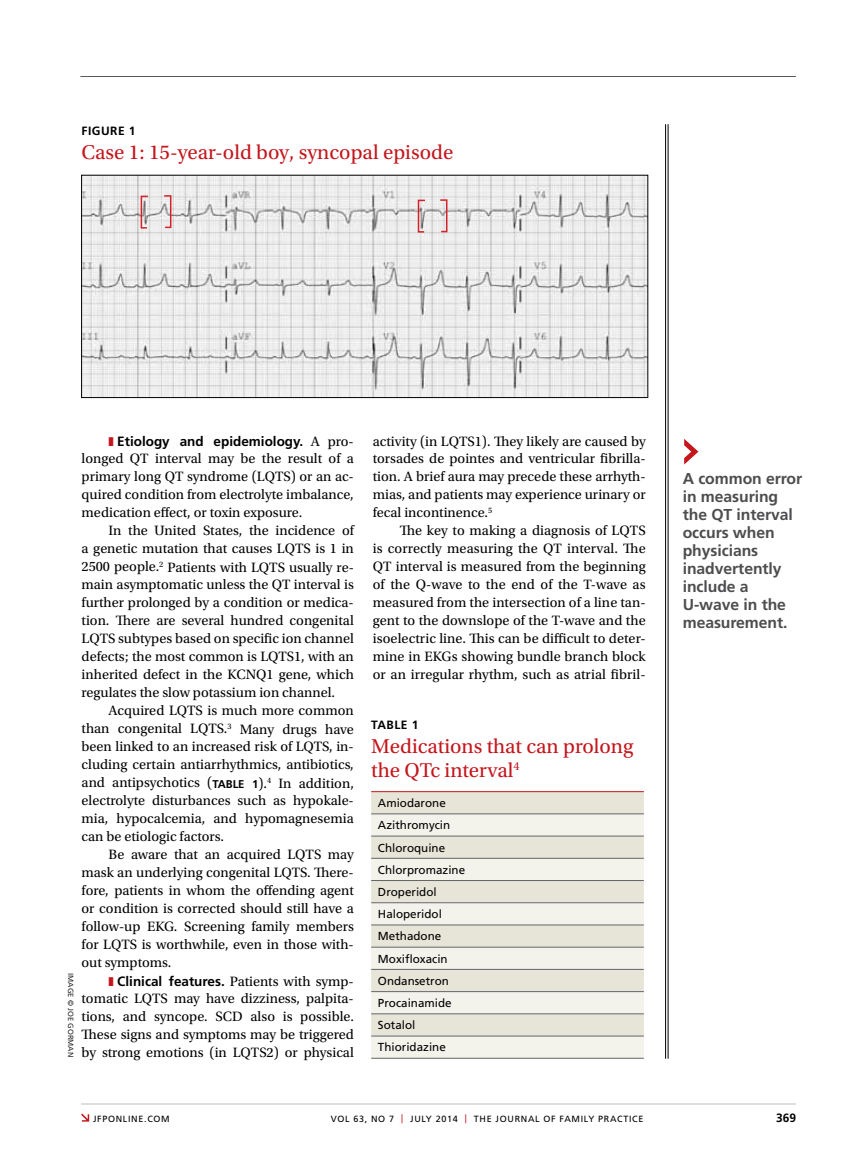
<style>
.page{position:relative;width:851px;height:1161px;background:#fff}
.page>*{position:absolute;margin:0;border:0;box-sizing:border-box;transform-origin:0 0}
.t1{font:21px/24px "Utopia Std";color:#c4161c}
.t2{font:700 15.75px/18px "Frutiger LT Std";letter-spacing:-.005em;color:#4d4d4f}
.t3{font:14.25px/18px "Utopia Std";color:#000;text-align:justify}
.t4{font:700 13.5px "Frutiger LT Std";color:#000}
.t5{font:700 12px "Frutiger LT Std";letter-spacing:.04em;color:#000}
.t6{font:11.7px/22.2px "Frutiger LT Std";color:#000}
.t7{font:9px "Frutiger LT Std";letter-spacing:.075em;color:#000}
.t8{font:7.5px "Frutiger LT Std";letter-spacing:.01em;color:#292829}
.s1{font-family:"Utopia Std";font-weight:400;font-size:14.25px}
.s2{font-family:"Frutiger LT Std";font-weight:700;font-size:11.25px}
.s3{color:#c4161c}
</style>
<div class="page">
<svg style="left:81px;top:1114px;width:8px;height:8px"></svg>
<hr style="left:81px;top:1104px;width:715px;height:1px;background:#bcbec0">
<hr style="left:667px;top:124px;width:1px;height:935px;background:#000">
<hr style="left:665px;top:124px;width:1px;height:935px;background:#000">
<hr style="left:80px;top:76px;width:715px;height:1px;background:#58595b">
<svg style="left:684px;top:439px;width:14px;height:26px"></svg>
<div style="left:371px;top:792px;width:272px;height:21px;background:#e7e5d8"></div>
<svg style="left:371px;top:814px;width:272px;height:244px;background:#ebeae0"></svg>
<hr style="left:371px;top:813px;width:272px;height:1px;background:#636466">
<hr style="left:371px;top:836px;width:272px;height:1px;background:#636466">
<hr style="left:371px;top:858px;width:272px;height:1px;background:#636466">
<hr style="left:371px;top:880px;width:272px;height:1px;background:#636466">
<hr style="left:371px;top:902px;width:272px;height:1px;background:#636466">
<hr style="left:371px;top:925px;width:272px;height:1px;background:#636466">
<hr style="left:371px;top:947px;width:272px;height:1px;background:#636466">
<hr style="left:371px;top:969px;width:272px;height:1px;background:#636466">
<hr style="left:371px;top:991px;width:272px;height:1px;background:#636466">
<hr style="left:371px;top:1013px;width:272px;height:1px;background:#636466">
<hr style="left:371px;top:1036px;width:272px;height:1px;background:#636466">
<hr style="left:371px;top:1058px;width:272px;height:1px;background:#636466">
<hr style="left:371px;top:791px;width:272px;height:1px;background:#c4161c">
<img style="left:83px;top:177px;width:563px;height:219px">
<div style="left:81px;top:175px;width:567px;height:223px;border:1px solid #000"></div>
<svg style="left:417px;top:199px;width:9px;height:34px"></svg>
<svg style="left:140px;top:195px;width:9px;height:34px"></svg>
<svg style="left:163px;top:194px;width:9px;height:35px"></svg>
<svg style="left:438px;top:199px;width:10px;height:34px"></svg>
<p class="t5" style="left:82px;top:124px;width:56px">FIGURE 1</p>
<h1 class="t1" style="left:82px;top:141px;width:373px">Case 1: 15-year-old boy, syncopal episode</h1>
<p class="t8" style="left:75px;top:973px;width:86px;rotate:90deg">I mage © Joe gorman</p>
<p class="t4" style="left:117px;top:433px;width:238px">Etiology and epidemiology. <span class="s1">A pro-</span></p>
<p class="t3" style="left:82px;top:450px;width:274px">longed QT interval may be the result of a primary long QT syndrome (LQTS) or an ac&shy;quired condition from electrolyte imbalance, medication effect, or toxin exposure.</p>
<p class="t3" style="left:82px;top:522px;width:274px;text-indent:27px">In the United States, the incidence of a genetic mutation that causes LQTS is 1 in 2500 people.<sup>2</sup> Patients with LQTS usually re&shy;main asymptomatic unless the QT interval is further prolonged by a condition or medica&shy;tion. There are several hundred congenital LQTS subtypes based on specific ion channel defects; the most common is LQTS1, with an inherited defect in the KCNQ1 gene, which regulates the slow potassium ion channel.</p>
<p class="t3" style="left:82px;top:702px;width:274px;text-indent:27px">Acquired LQTS is much more common than congenital LQTS.<sup>3</sup> Many drugs have been linked to an increased risk of LQTS, in&shy;cluding certain antiarrhythmics, antibiotics, and antipsychotics (<span class="s2">TABLE 1</span>).<sup>4</sup> In addition, electrolyte disturbances such as hypokale&shy;mia, hypocalcemia, and hypomagnesemia can be etiologic factors.</p>
<p class="t3" style="left:82px;top:846px;width:274px;text-indent:27px">Be aware that an acquired LQTS may mask an underlying congenital LQTS. There&shy;fore, patients in whom the offending agent or condition is corrected should still have a follow-up EKG. Screening family members for LQTS is worthwhile, even in those with&shy;out symptoms.</p>
<p class="t4" style="left:117px;top:973px;width:238px">Clinical features. <span class="s1">Patients with symp-</span></p>
<p class="t3" style="left:82px;top:990px;width:274px">tomatic LQTS may have dizziness, palpita&shy;tions, and syncope. SCD also is possible.<br>These signs and symptoms may be triggered by strong emotions (in LQTS2) or physical</p>
<p class="t3" style="left:373px;top:432px;width:274px">activity (in LQTS1). They likely are caused by torsades de pointes and ventricular fibrilla&shy;tion. A brief aura may precede these arrhyth&shy;mias, and patients may experience urinary or fecal incontinence.<sup>5</sup></p>
<p class="t3" style="left:373px;top:522px;width:274px;text-indent:27px">The key to making a diagnosis of LQTS is correctly measuring the QT interval. The QT interval is measured from the beginning of the Q-wave to the end of the T-wave as measured from the intersection of a line tan&shy;gent to the downslope of the T-wave and the isoelectric line. This can be difficult to deter&shy;mine in EKGs showing bundle branch block or an irregular rhythm, such as atrial fibril-</p>
<p class="t5" style="left:371px;top:717px;width:49px">Table 1</p>
<h1 class="t1" style="left:371px;top:734px;width:264px">Medications that can prolong the QTc interval<sup>4</sup></h1>
<p class="t6" style="left:378px;top:792px;width:89px">Amiodarone<br>Azithromycin<br>Chloroquine<br>Chlorpromazine<br>Droperidol<br>Haloperidol<br>Methadone<br>Moxifloxacin<br>Ondansetron<br>Procainamide<br>Sotalol<br>Thioridazine</p>
<p class="t2" style="left:682px;top:470px;width:121px">A common error in measuring the QT interval occurs when physicians inadvertently include a<br>U-wave in the measurement.</p>
<p class="t7" style="left:93px;top:1113px;width:78px">jfponline.com</p>
<p class="t7" style="left:330px;top:1113px;width:91px">Vol 63, No 7 <span class="s3">|</span> JULY</p>
<p class="t7" style="left:436px;top:1113px;width:209px">2014 <span class="s3">|</span> The Journal of Family Practice</p>
<p class="t5" style="left:776px;top:1111px;width:22px">369</p>
</div>
